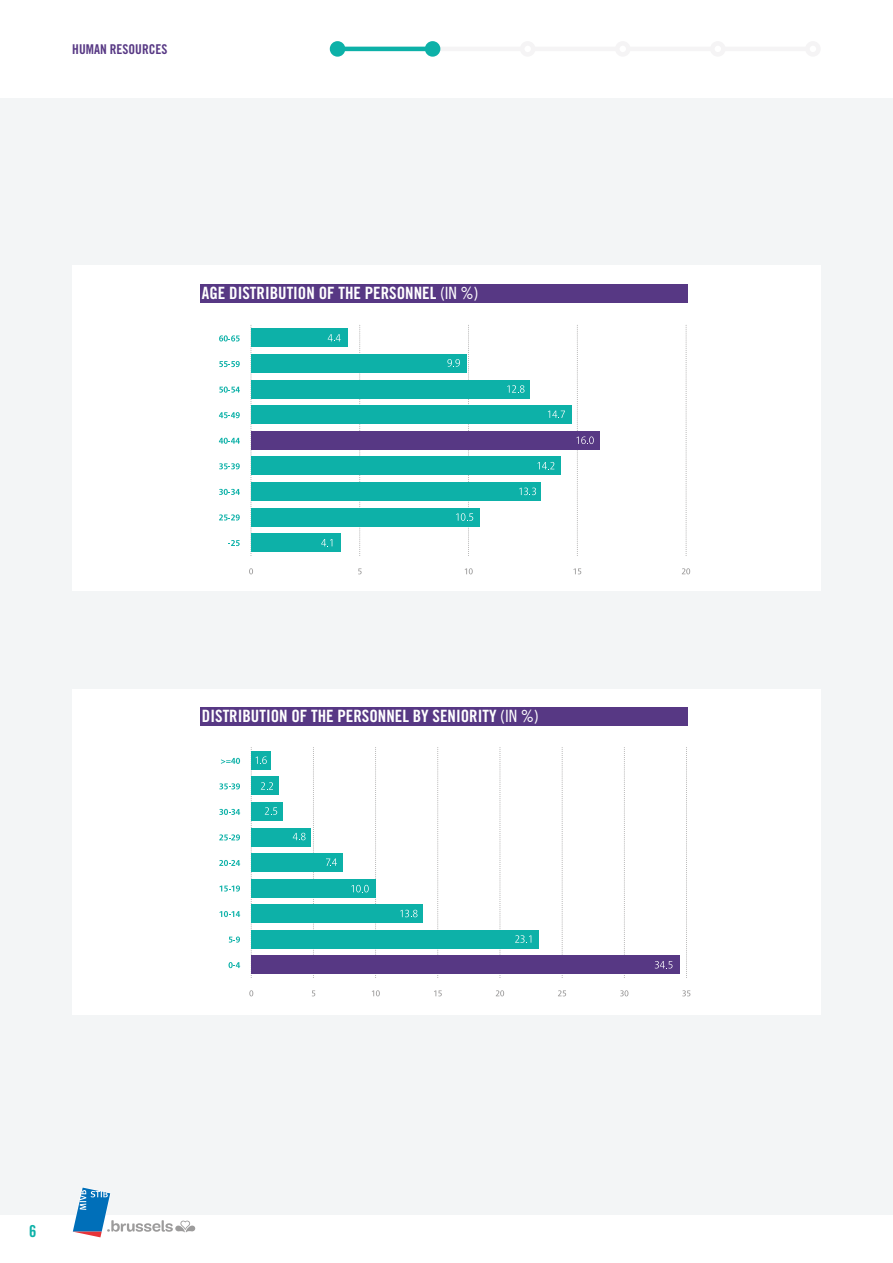
<style>
.page{position:relative;width:893px;height:1263px;background:#fff}
.page>*{position:absolute;margin:0;border:0;box-sizing:border-box;transform-origin:0 0}
.t1{font:16.95px "Trade Gothic LT Std Bd Cn 20";color:#fff}
.t2{font:16.5px "Trade Gothic LT Std Bd Cn 20";color:#0db1a8}
.t3{font:13.5px "Trade Gothic LT Std Bd Cn 20";color:#573884}
.s1{font-family:"Trade Gothic LT Std Cn 18"}
</style>
<div class="page">
<div style="left:0;top:98px;width:893px;height:1116px;background:#f3f5f6"></div>
<svg style="left:72px;top:1187px;width:123px;height:51px"></svg>
<hr style="left:338px;top:47px;width:475px;height:4px;background:#f5f4f5">
<div style="left:332px;top:43px;width:11px;height:11px;background:#0db1a8;border-radius:50%"></div>
<div style="left:330px;top:41px;width:15px;height:16px;border:4px solid #0db1a8;border-radius:50%"></div>
<div style="left:427px;top:43px;width:11px;height:11px;background:#0db1a8;border-radius:50%"></div>
<div style="left:425px;top:41px;width:15px;height:16px;border:4px solid #0db1a8;border-radius:50%"></div>
<div style="left:522px;top:43px;width:11px;height:11px;background:#fff;border-radius:50%"></div>
<div style="left:520px;top:41px;width:15px;height:16px;border:4px solid #f5f4f5;border-radius:50%"></div>
<div style="left:617px;top:43px;width:11px;height:11px;background:#fff;border-radius:50%"></div>
<div style="left:615px;top:41px;width:15px;height:16px;border:4px solid #f5f4f5;border-radius:50%"></div>
<div style="left:712px;top:43px;width:11px;height:11px;background:#fff;border-radius:50%"></div>
<div style="left:710px;top:41px;width:16px;height:16px;border:4px solid #f5f4f5;border-radius:50%"></div>
<div style="left:807px;top:43px;width:11px;height:11px;background:#fff;border-radius:50%"></div>
<div style="left:805px;top:41px;width:16px;height:16px;border:4px solid #f5f4f5;border-radius:50%"></div>
<hr style="left:338px;top:47px;width:96px;height:4px;background:#0db1a8">
<div style="left:72px;top:265px;width:749px;height:326px;background:#fff"></div>
<div style="left:72px;top:689px;width:749px;height:325px;background:#fff"></div>
<div style="left:200px;top:284px;width:487px;height:19px;background:#573884"></div>
<svg style="left:249px;top:568px;width:4px;height:6px"></svg>
<svg style="left:358px;top:568px;width:4px;height:6px"></svg>
<svg style="left:465px;top:568px;width:8px;height:6px"></svg>
<svg style="left:573px;top:568px;width:8px;height:6px"></svg>
<svg style="left:682px;top:568px;width:8px;height:6px"></svg>
<svg style="left:251px;top:325px;width:1px;height:229px"></svg>
<svg style="left:359px;top:325px;width:1px;height:229px"></svg>
<svg style="left:686px;top:325px;width:1px;height:229px"></svg>
<div style="left:251px;top:329px;width:96px;height:18px;background:#0db1a8"></div>
<div style="left:251px;top:354px;width:216px;height:19px;background:#0db1a8"></div>
<div style="left:251px;top:380px;width:279px;height:18px;background:#0db1a8"></div>
<div style="left:251px;top:405px;width:320px;height:19px;background:#0db1a8"></div>
<div style="left:251px;top:431px;width:349px;height:18px;background:#573884"></div>
<div style="left:251px;top:457px;width:310px;height:18px;background:#0db1a8"></div>
<div style="left:251px;top:482px;width:290px;height:19px;background:#0db1a8"></div>
<div style="left:251px;top:508px;width:229px;height:18px;background:#0db1a8"></div>
<div style="left:251px;top:533px;width:90px;height:19px;background:#0db1a8"></div>
<svg style="left:228px;top:540px;width:12px;height:6px"></svg>
<svg style="left:219px;top:514px;width:21px;height:6px"></svg>
<svg style="left:219px;top:489px;width:21px;height:6px"></svg>
<svg style="left:219px;top:463px;width:21px;height:6px"></svg>
<svg style="left:219px;top:438px;width:21px;height:6px"></svg>
<svg style="left:219px;top:412px;width:21px;height:6px"></svg>
<svg style="left:219px;top:387px;width:21px;height:6px"></svg>
<svg style="left:219px;top:361px;width:21px;height:6px"></svg>
<svg style="left:219px;top:335px;width:21px;height:6px"></svg>
<div style="left:200px;top:707px;width:487px;height:18px;background:#573884"></div>
<svg style="left:249px;top:990px;width:4px;height:6px"></svg>
<svg style="left:312px;top:990px;width:3px;height:6px"></svg>
<svg style="left:372px;top:990px;width:8px;height:6px"></svg>
<svg style="left:434px;top:990px;width:8px;height:6px"></svg>
<svg style="left:496px;top:990px;width:8px;height:6px"></svg>
<svg style="left:558px;top:990px;width:8px;height:6px"></svg>
<svg style="left:620px;top:990px;width:8px;height:6px"></svg>
<svg style="left:682px;top:990px;width:8px;height:6px"></svg>
<svg style="left:313px;top:747px;width:1px;height:229px"></svg>
<svg style="left:375px;top:747px;width:1px;height:229px"></svg>
<svg style="left:437px;top:747px;width:1px;height:229px"></svg>
<svg style="left:500px;top:747px;width:1px;height:229px"></svg>
<svg style="left:562px;top:747px;width:1px;height:229px"></svg>
<svg style="left:624px;top:747px;width:1px;height:229px"></svg>
<svg style="left:686px;top:747px;width:1px;height:229px"></svg>
<div style="left:251px;top:777px;width:28px;height:18px;background:#0db1a8"></div>
<div style="left:251px;top:802px;width:31px;height:19px;background:#0db1a8"></div>
<div style="left:251px;top:828px;width:60px;height:18px;background:#0db1a8"></div>
<div style="left:251px;top:853px;width:92px;height:19px;background:#0db1a8"></div>
<div style="left:251px;top:879px;width:125px;height:18px;background:#0db1a8"></div>
<div style="left:251px;top:904px;width:172px;height:19px;background:#0db1a8"></div>
<div style="left:251px;top:930px;width:287px;height:18px;background:#0db1a8"></div>
<div style="left:251px;top:955px;width:429px;height:19px;background:#573884"></div>
<svg style="left:228px;top:962px;width:12px;height:6px"></svg>
<svg style="left:229px;top:936px;width:11px;height:6px"></svg>
<svg style="left:219px;top:911px;width:21px;height:6px"></svg>
<svg style="left:219px;top:885px;width:21px;height:6px"></svg>
<svg style="left:219px;top:860px;width:21px;height:6px"></svg>
<svg style="left:219px;top:834px;width:21px;height:6px"></svg>
<svg style="left:219px;top:809px;width:21px;height:6px"></svg>
<svg style="left:219px;top:783px;width:21px;height:6px"></svg>
<svg style="left:221px;top:758px;width:19px;height:6px"></svg>
<svg style="left:328px;top:334px;width:13px;height:7px"></svg>
<svg style="left:507px;top:385px;width:17px;height:8px"></svg>
<svg style="left:548px;top:411px;width:17px;height:7px"></svg>
<svg style="left:576px;top:325px;width:18px;height:229px"></svg>
<svg style="left:537px;top:462px;width:17px;height:8px"></svg>
<svg style="left:519px;top:488px;width:17px;height:7px"></svg>
<svg style="left:447px;top:325px;width:26px;height:229px"></svg>
<svg style="left:321px;top:539px;width:11px;height:8px"></svg>
<svg style="left:251px;top:747px;width:26px;height:229px"></svg>
<svg style="left:293px;top:833px;width:13px;height:7px"></svg>
<svg style="left:326px;top:858px;width:11px;height:8px"></svg>
<svg style="left:351px;top:885px;width:18px;height:8px"></svg>
<svg style="left:400px;top:910px;width:18px;height:7px"></svg>
<svg style="left:515px;top:935px;width:16px;height:8px"></svg>
<svg style="left:655px;top:961px;width:17px;height:8px"></svg>
<p class="t3" style="left:72px;top:41px;width:97px">HUMAN RESOURCES</p>
<p class="t1" style="left:202px;top:283px;width:278px">AGE DISTRIBUTION OF THE PERSONNEL <span class="s1">(IN %)</span></p>
<p class="t1" style="left:202px;top:706px;width:338px">DISTRIBUTION OF THE PERSONNEL BY SENIORITY <span class="s1">(IN %)</span></p>
<p class="t2" style="left:29px;top:1221px;width:9px">6</p>
</div>
